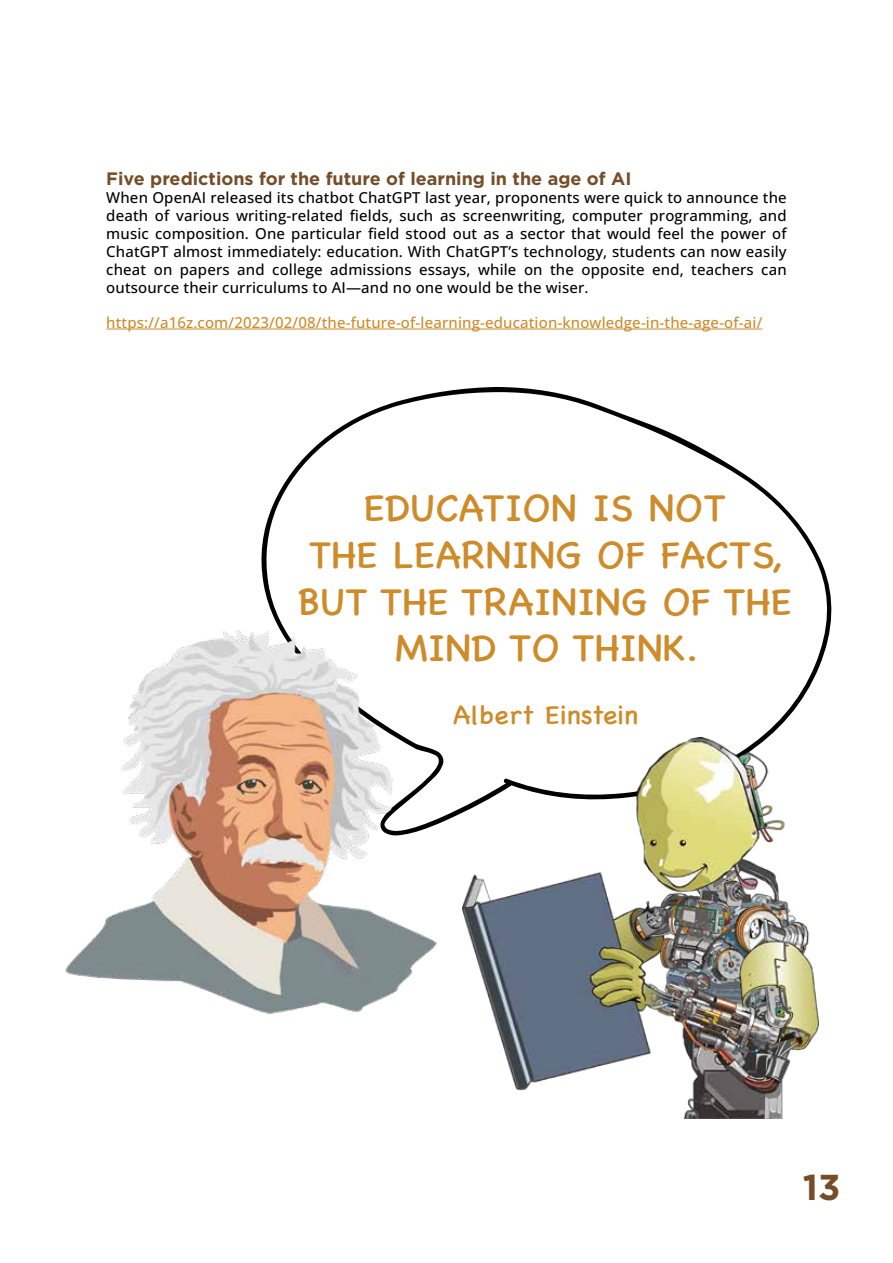
<style>
.page{position:relative;width:893px;height:1263px;background:#fff}
.page>*{position:absolute;margin:0;border:0;box-sizing:border-box;transform-origin:0 0}
.t1{font:39px/46.8px "Chalkboard SE";letter-spacing:.01em;color:#cd8b2a;text-align:center}
.t2{font:700 36px "Gotham HTF";color:#754d29}
.t3{font:27px "Chalkboard SE";letter-spacing:.01em;color:#cd8b2a}
.t4{font:700 18px "Gotham HTF";color:#754d29}
.t5{font:500 15px/18px "Open Sans";letter-spacing:.01em;color:#000;text-align:justify}
.t6{font:500 15px "Open Sans";letter-spacing:.01em;color:#cd8b2a}
</style>
<div class="page">
<svg style="left:261px;top:387px;width:571px;height:351px"></svg>
<img style="left:65px;top:602px;width:431px;height:412px">
<hr style="left:106px;top:329px;width:656px;height:1px;background:#cd8b2a">
<img style="left:463px;top:738px;width:355px;height:380px">
<p class="t4" style="left:106px;top:168px;width:527px">Five predictions for the future of learning in the age of AI</p>
<p class="t5" style="left:106px;top:188px;width:682px">When OpenAI released its chatbot ChatGPT last year, proponents were quick to announce the death of various writing-related fields, such as screenwriting, computer programming, and music composition. One particular field stood out as a sector that would feel the power of ChatGPT almost immediately: education. With ChatGPT’s technology, students can now easily cheat on papers and college admissions essays, while on the opposite end, teachers can outsource their curriculums to AI—and no one would be the wiser.</p>
<p class="t6" style="left:106px;top:313px;width:658px">https://a16z.com/2023/02/08/the-future-of-learning-education-knowledge-in-the-age-of-ai/</p>
<h1 class="t1" style="left:298px;top:482px;width:496px">EDUCATION IS NOT<br>THE LEARNING OF FACTS,<br>BUT THE TRAINING OF THE<br>MIND TO THINK.</h1>
<h3 class="t3" style="left:453px;top:691px;width:187px">Albert Einstein</h3>
<h2 class="t2" style="left:803px;top:1166px;width:39px">13</h2>
</div>
